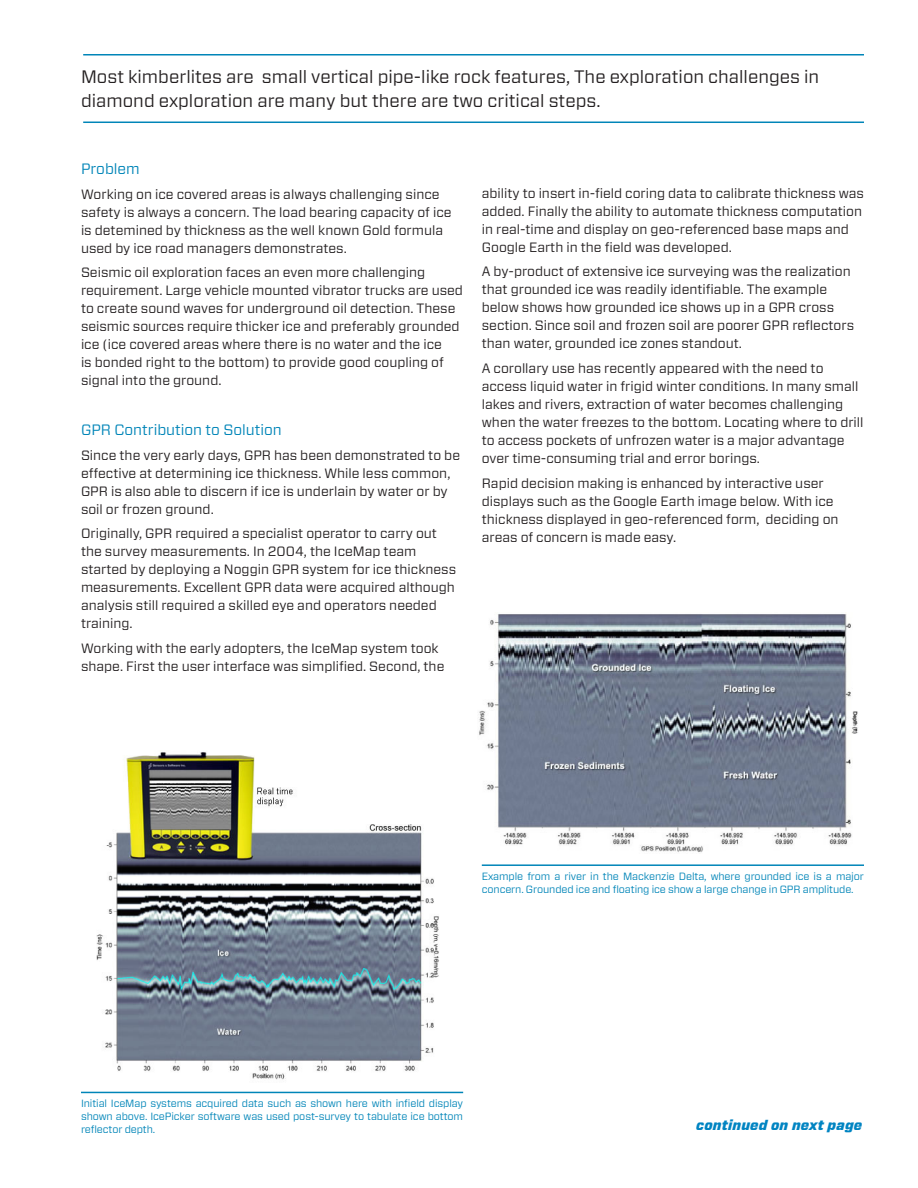
<style>
.page{position:relative;width:918px;height:1188px;background:#fff}
.page>*{position:absolute;margin:0;border:0;box-sizing:border-box;transform-origin:0 0}
.t1{font:18px/24.9px "Forza";color:#231f20}
.t2{font:15px "Forza";color:#0085b8}
.t3{font:13.5px/18px "Forza";color:#231f20}
.t4{font:italic 900 13.5px "Forza";letter-spacing:.01em;color:#0084c2}
.t5{font:10.5px/12.6px "Forza";letter-spacing:-.01em;color:#0085b8}
</style>
<div class="page">
<hr style="left:83px;top:54px;width:781px;height:2px;background:#0085b8">
<hr style="left:83px;top:122px;width:781px;height:1px;background:#0085b8">
<img style="left:479px;top:614px;width:379px;height:239px">
<hr style="left:482px;top:864px;width:382px;height:2px;background:#0085b8">
<img style="left:96px;top:752px;width:343px;height:328px">
<hr style="left:81px;top:1092px;width:382px;height:1px;background:#0085b8">
<p class="t1" style="left:81px;top:64px;width:740px">Most kimberlites are small vertical pipe-like rock features, The exploration challenges in diamond exploration are many but there are two critical steps.</p>
<p class="t2" style="left:81px;top:159px;width:60px">Problem</p>
<p class="t3" style="left:81px;top:185px;width:372px">Working on ice covered areas is always challenging since safety is always a concern. The load bearing capacity of ice is detemined by thickness as the well known Gold formula used by ice road managers demonstrates.</p>
<p class="t3" style="left:81px;top:264px;width:384px">Seismic oil exploration faces an even more challenging requirement. Large vehicle mounted vibrator trucks are used to create sound waves for underground oil detection. These seismic sources require thicker ice and preferably grounded ice (ice covered areas where there is no water and the ice<br>is bonded right to the bottom) to provide good coupling of signal into the ground.</p>
<p class="t2" style="left:81px;top:420px;width:202px">GPR Contribution to Solution</p>
<p class="t3" style="left:81px;top:446px;width:381px">Since the very early days, GPR has been demonstrated to be effective at determining ice thickness. While less common, GPR is also able to discern if ice is underlain by water or by soil or frozen ground.</p>
<p class="t3" style="left:81px;top:525px;width:377px">Originally, GPR required a specialist operator to carry out the survey measurements. In 2004, the IceMap team started by deploying a Noggin GPR system for ice thickness measurements. Excellent GPR data were acquired although analysis still required a skilled eye and operators needed training.</p>
<p class="t3" style="left:81px;top:639px;width:365px">Working with the early adopters, the IceMap system took shape. First the user interface was simplified. Second, the</p>
<p class="t3" style="left:482px;top:184px;width:384px">ability to insert in-field coring data to calibrate thickness was added. Finally the ability to automate thickness computation in real-time and display on geo-referenced base maps and Google Earth in the field was developed.</p>
<p class="t3" style="left:482px;top:262px;width:374px">A by-product of extensive ice surveying was the realization that grounded ice was readily identifiable. The example below shows how grounded ice shows up in a GPR cross section. Since soil and frozen soil are poorer GPR reflectors than water, grounded ice zones standout.</p>
<p class="t3" style="left:482px;top:359px;width:383px">A corollary use has recently appeared with the need to access liquid water in frigid winter conditions. In many small lakes and rivers, extraction of water becomes challenging when the water freezes to the bottom. Locating where to drill to access pockets of unfrozen water is a major advantage over time-consuming trial and error borings.</p>
<p class="t3" style="left:482px;top:474px;width:358px">Rapid decision making is enhanced by interactive user displays such as the Google Earth image below. With ice thickness displayed in geo-referenced form, deciding on areas of concern is made easy.</p>
<p class="t5" style="left:482px;top:870px;width:384px">Example from a river in the Mackenzie Delta, where grounded ice is a major concern. Grounded ice and floating ice show a large change in GPR amplitude.</p>
<p class="t5" style="left:81px;top:1097px;width:384px;text-align:justify">Initial IceMap systems acquired data such as shown here with infield display shown above. IcePicker software was used post-survey to tabulate ice bottom reflector depth.</p>
<p class="t4" style="left:696px;top:1116px;width:168px">continued on next page</p>
</div>
